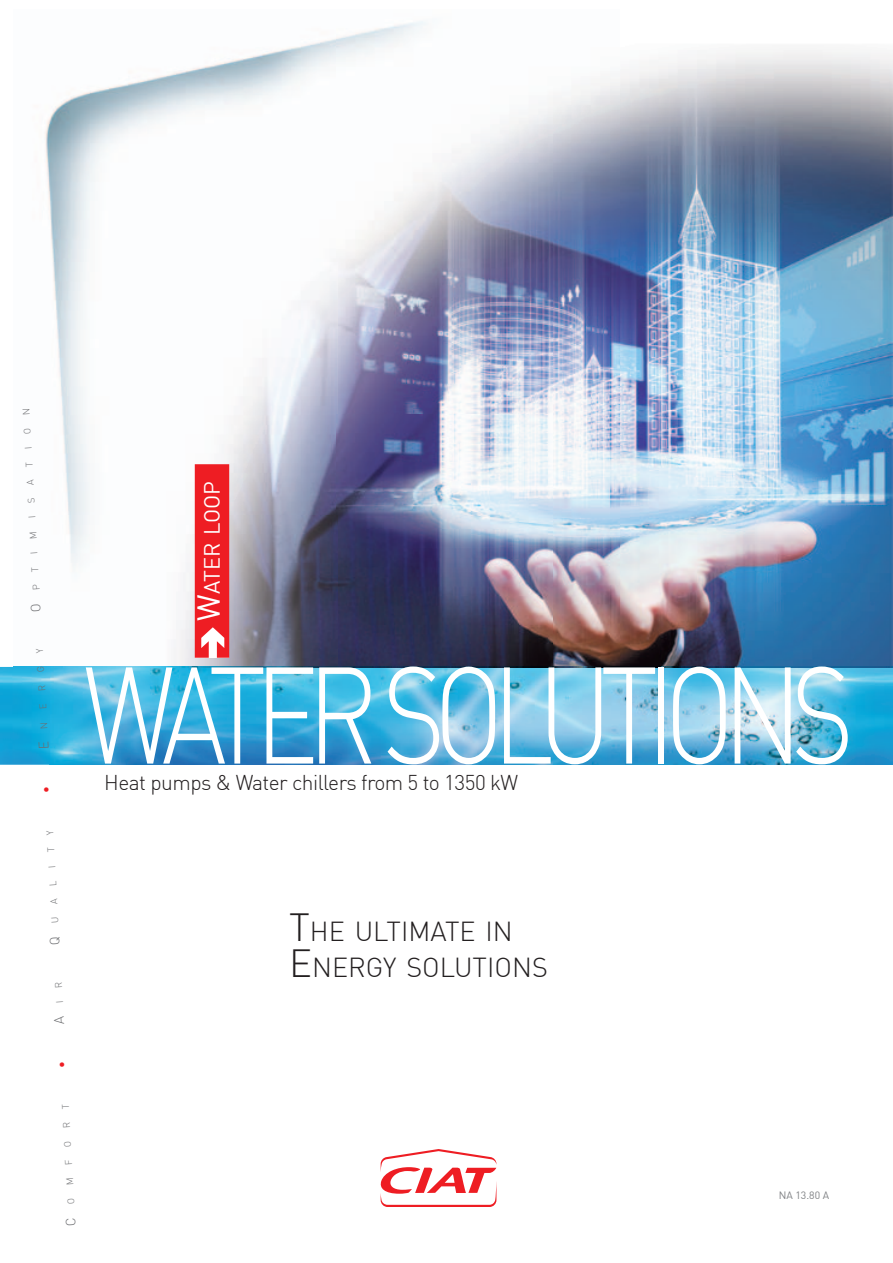
<style>
.page{position:relative;width:893px;height:1263px;background:#fff}
.page>*{position:absolute;margin:0;border:0;box-sizing:border-box;transform-origin:0 0}
.t1{font:300 135px "DIN";letter-spacing:-.11em;color:#fff;scale:.8 1}
.t2{font:300 27px/36px "DIN";color:#231f20}
.t3{font:21.75px "DIN";color:#fff}
.t4{font:300 21px "DIN";letter-spacing:-.025em;color:#231f20}
.t5{font:10.5px "DIN";color:#808285}
.s1{font-size:31.05px}
.s2{font-size:38.55px}
</style>
<div class="page">
<img style="left:620px;top:51px;width:273px;height:714px">
<img style="left:552px;top:79px;width:68px;height:686px">
<img style="left:50px;top:668px;width:502px;height:97px">
<img style="left:14px;top:21px;width:538px;height:646px">
<svg style="left:195px;top:464px;width:34px;height:194px;background:#ef2a30"></svg>
<img style="left:50px;top:667px;width:843px;height:1px">
<img style="left:0;top:667px;width:50px;height:98px">
<svg style="left:380px;top:1149px;width:117px;height:58px"></svg>
<svg style="left:39px;top:723px;width:10px;height:25px"></svg>
<svg style="left:39px;top:704px;width:7px;height:4px"></svg>
<svg style="left:38px;top:685px;width:7px;height:5px"></svg>
<svg style="left:37px;top:666px;width:7px;height:5px"></svg>
<svg style="left:36px;top:648px;width:7px;height:5px"></svg>
<svg style="left:31px;top:585px;width:10px;height:26px"></svg>
<svg style="left:32px;top:567px;width:7px;height:5px"></svg>
<svg style="left:30px;top:532px;width:7px;height:6px"></svg>
<svg style="left:28px;top:498px;width:7px;height:5px"></svg>
<svg style="left:27px;top:479px;width:7px;height:6px"></svg>
<svg style="left:26px;top:462px;width:7px;height:5px"></svg>
<svg style="left:24px;top:429px;width:7px;height:5px"></svg>
<svg style="left:23px;top:409px;width:7px;height:6px"></svg>
<p class="t3" style="left:199px;top:621px;width:141px;rotate:-90deg"><span class="s1">W</span>ATER LOOP</p>
<h1 class="t1" style="left:84px;top:632px;width:964px">WATER SOLUTIONS</h1>
<p class="t4" style="left:104px;top:770px;width:416px">Heat pumps &amp; Water chillers from 5 to 1350 kW</p>
<p class="t2" style="left:289px;top:913px;width:260px"><span class="s2">T</span>HE ULTIMATE IN<br><span class="s2">E</span>NERGY SOLUTIONS</p>
<p class="t5" style="left:779px;top:1189px;width:52px">NA 13.80 A</p>
</div>
